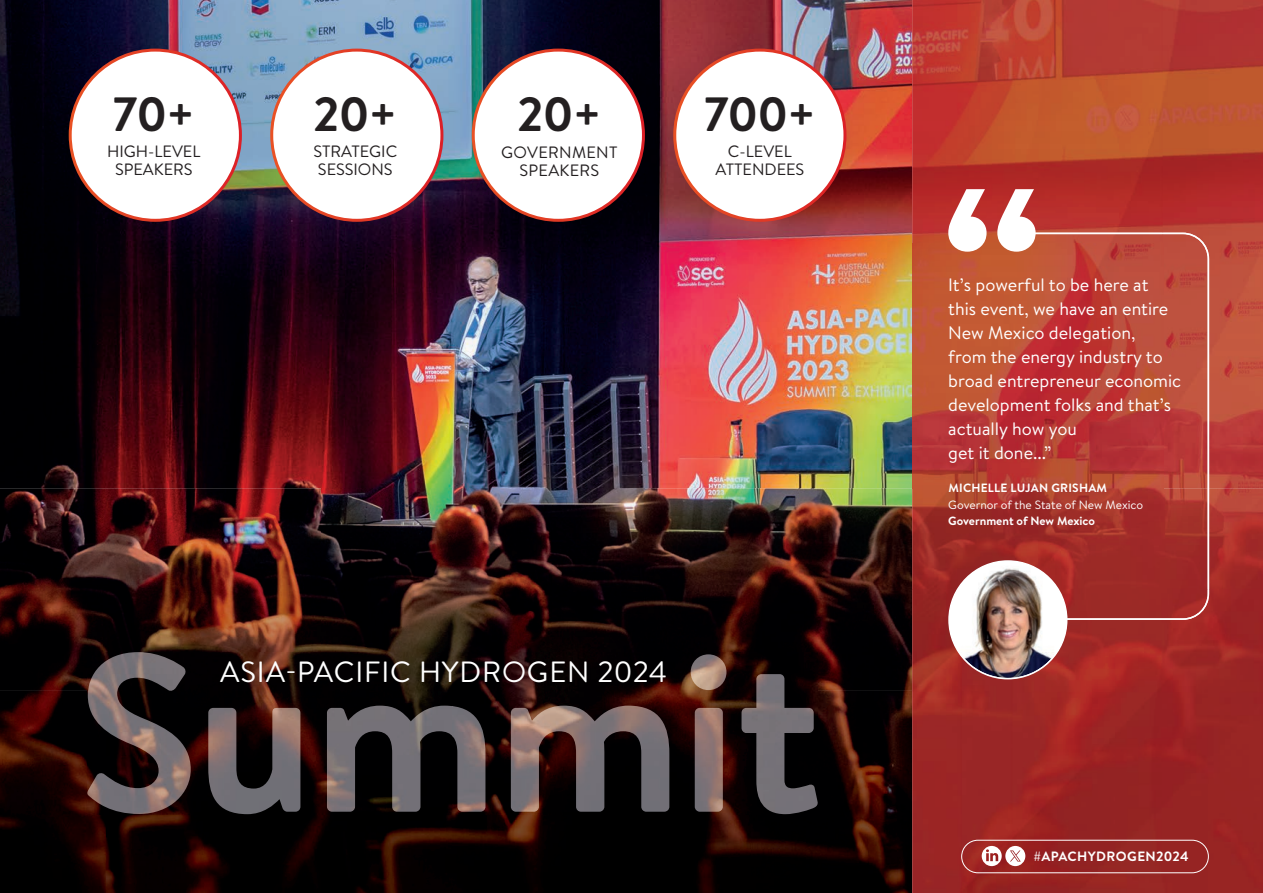
<style>
.page{position:relative;width:1263px;height:893px;background:#fff}
.page>*{position:absolute;margin:0;border:0;box-sizing:border-box;transform-origin:0 0}
.t1{font:700 48px "Brandon Text";letter-spacing:-.02em;color:#231f20}
.t2{font:29.25px "Brandon Text";letter-spacing:.03em;color:#fff}
.t3{font:18px/24px "Brandon Text";color:#fff}
.t4{font:16.35px/18px "Brandon Text";color:#231f20;text-align:center}
.t5{font:16.35px/18px "Brandon Text";letter-spacing:.02em;color:#231f20;text-align:center}
.t6{font:700 13.5px "Brandon Text";letter-spacing:.03em;color:#fff}
.t7{font:700 12px "Brandon Text";letter-spacing:.02em;color:#fff}
.t8{font:12px "Brandon Text";color:#fff}
</style>
<div class="page">
<img style="left:0;top:0;width:912px;height:488px">
<img style="left:0;top:488px;width:322px;height:202px">
<img style="left:322px;top:488px;width:322px;height:164px">
<img style="left:644px;top:488px;width:268px;height:202px">
<img style="left:0;top:690px;width:107px;height:203px">
<img style="left:805px;top:690px;width:107px;height:203px">
<img style="left:107px;top:814px;width:698px;height:79px">
<img style="left:912px;top:0;width:351px;height:589px">
<img style="left:912px;top:589px;width:50px;height:304px">
<img style="left:1012px;top:589px;width:251px;height:304px">
<img style="left:962px;top:678px;width:50px;height:215px">
<div style="left:70px;top:50px;width:170px;height:170px;background:#fff;border-radius:50%"></div>
<div style="left:272px;top:50px;width:170px;height:170px;background:#fff;border-radius:50%"></div>
<div style="left:473px;top:50px;width:170px;height:170px;background:#fff;border-radius:50%"></div>
<div style="left:675px;top:50px;width:170px;height:170px;background:#fff;border-radius:50%"></div>
<img style="left:87px;top:652px;width:731px;height:162px">
<svg style="left:948px;top:189px;width:87px;height:63px"></svg>
<svg style="left:991px;top:233px;width:218px;height:387px"></svg>
<img style="left:950px;top:566px;width:116px;height:112px">
<div style="left:948px;top:560px;width:119px;height:119px;border:2px solid #fff;border-radius:50%"></div>
<div style="left:961px;top:840px;width:248px;height:33px;border:1px solid #fff;border-radius:16px"></div>
<svg style="left:982px;top:846px;width:43px;height:20px"></svg>
<h1 class="t1" style="left:113px;top:81px;width:84px">70+</h1>
<p class="t4" style="left:107px;top:141px;width:95px">HIGH-LEVEL<br>SPEAKERS</p>
<h1 class="t1" style="left:313px;top:81px;width:86px">20+</h1>
<p class="t4" style="left:313px;top:141px;width:85px;text-align:left">STRATEGIC<br>SESSIONS</p>
<h1 class="t1" style="left:517px;top:81px;width:86px">20+</h1>
<p class="t5" style="left:501px;top:143px;width:118px">GOVERNMENT<br>SPEAKERS</p>
<h1 class="t1" style="left:704px;top:81px;width:114px">700+</h1>
<p class="t4" style="left:715px;top:141px;width:90px">C-LEVEL<br>ATTENDEES</p>
<h2 class="t2" style="left:220px;top:652px;width:448px">ASIA-PACIFIC HYDROGEN 2024</h2>
<p class="t3" style="left:948px;top:272px;width:234px">It’s powerful to be here at<br>this event, we have an entire<br>New Mexico delegation,<br>from the energy industry to broad entrepreneur economic development folks and that’s actually how you<br>get it done...”</p>
<p class="t7" style="left:948px;top:480px;width:160px">MICHELLE LUJAN GRISHAM</p>
<p class="t8" style="left:948px;top:496px;width:196px">Governor of the State of New Mexico</p>
<p class="t7" style="left:948px;top:513px;width:148px">Government of New Mexico</p>
<p class="t6" style="left:1033px;top:847px;width:157px">#APACHYDROGEN2024</p>
</div>
